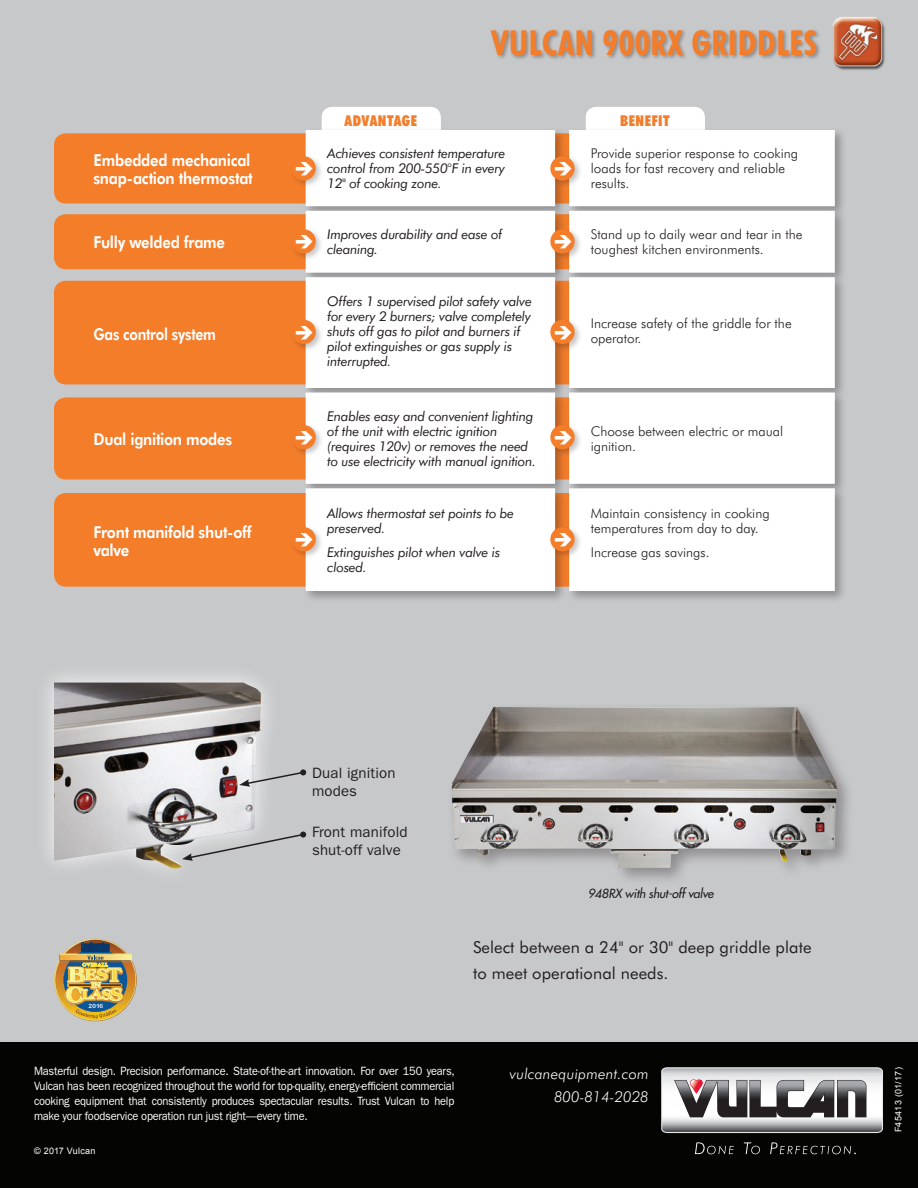
<style>
.page{position:relative;width:918px;height:1188px;background:#c7c8ca}
.page>*{position:absolute;margin:0;border:0;box-sizing:border-box;transform-origin:0 0}
.t1{font:700 condensed 34.5px "Futura BT";letter-spacing:.02em;color:#f47d2a}
.t2{font:800 16.5px/18px "Futura BT";letter-spacing:-.015em;color:#fff;scale:.9 1}
.Body{font:16.5px/25.5px "Futura BT";letter-spacing:.005em;color:#231f20}
.t3{font:800 16.5px "Futura BT";letter-spacing:-.015em;color:#fff;scale:.85 1}
.Features{font:15px/18px "Franklin Gothic";letter-spacing:.01em;color:#231f20}
.t4{font:italic 300 15px "Futura BT";letter-spacing:.01em;color:#fff}
.t5{font:900 condensed 15px "Futura BT";letter-spacing:.035em;color:#f47d2a}
.t6{font:italic 13.5px/15px "Futura BT";letter-spacing:-.02em;color:#231f20}
.t7{font:300 13.5px/15px "Futura BT";color:#231f20}
.Centered_Captions{font:italic 500 12.3px "Futura Std";letter-spacing:-.02em;color:#231f20}
.Body-2{font:12px/15px "ITC Franklin Gothic Std";letter-spacing:-.02em;color:#fff;text-align:justify;scale:.92 1}
.t8{font:9px "Arial";letter-spacing:.03em;color:#fff}
</style>
<div class="page">
<div style="left:54px;top:281px;width:249px;height:103px;background:#f47d2a"></div>
<div style="left:0;top:1042px;width:918px;height:146px;background:#040503"></div>
<div style="left:490px;top:28px;width:331px;height:32px;background:#231f20;opacity:.35"></div>
<img style="left:833px;top:17px;width:52px;height:53px">
<svg style="left:695px;top:1142px;width:39px;height:12px"></svg>
<svg style="left:744px;top:1142px;width:16px;height:12px"></svg>
<svg style="left:770px;top:1142px;width:86px;height:12px"></svg>
<svg style="left:661px;top:1067px;width:222px;height:66px;background:#a3a2a4"></svg>
<div style="left:54px;top:493px;width:249px;height:94px;background:#f47d2a"></div>
<div style="left:54px;top:397px;width:249px;height:83px;background:#f47d2a"></div>
<div style="left:447px;top:702px;width:408px;height:184px;background:#231f20;opacity:.35"></div>
<img style="left:451px;top:706px;width:386px;height:162px">
<img style="left:54px;top:939px;width:83px;height:82px">
<div style="left:303px;top:127px;width:544px;height:477px;background:#231f20;opacity:.34"></div>
<svg style="left:306px;top:130px;width:529px;height:354px;background:#f9f8f7"></svg>
<div style="left:306px;top:488px;width:529px;height:103px;background:#fff"></div>
<div style="left:290px;top:423px;width:34px;height:35px;background:#231f20;opacity:.25"></div>
<div style="left:549px;top:423px;width:34px;height:35px;background:#231f20;opacity:.25"></div>
<div style="left:290px;top:525px;width:34px;height:35px;background:#231f20;opacity:.25"></div>
<div style="left:549px;top:525px;width:34px;height:35px;background:#231f20;opacity:.25"></div>
<div style="left:290px;top:318px;width:34px;height:34px;background:#231f20;opacity:.25"></div>
<div style="left:549px;top:318px;width:34px;height:34px;background:#231f20;opacity:.25"></div>
<div style="left:34px;top:662px;width:248px;height:226px;background:#fff;opacity:.85"></div>
<img style="left:54px;top:683px;width:208px;height:186px">
<svg style="left:239px;top:769px;width:67px;height:18px"></svg>
<svg style="left:182px;top:832px;width:124px;height:29px"></svg>
<svg style="left:290px;top:424px;width:27px;height:27px"></svg>
<svg style="left:549px;top:424px;width:27px;height:27px"></svg>
<svg style="left:290px;top:526px;width:27px;height:27px"></svg>
<svg style="left:549px;top:526px;width:27px;height:27px"></svg>
<svg style="left:290px;top:319px;width:27px;height:26px"></svg>
<svg style="left:54px;top:107px;width:651px;height:97px"></svg>
<svg style="left:54px;top:214px;width:594px;height:55px;background:#f9c39d"></svg>
<svg style="left:549px;top:319px;width:27px;height:26px"></svg>
<p class="t1" style="left:492px;top:22px;width:327px">VULCAN 900RX GRIDDLES</p>
<p class="t2" style="left:93px;top:151px;width:179px">Embedded mechanical snap-action thermostat</p>
<p class="t2" style="left:93px;top:233px;width:148px">Fully welded frame</p>
<p class="t3" style="left:93px;top:324px;width:146px">Gas control system</p>
<p class="t2" style="left:93px;top:430px;width:156px">Dual ignition modes</p>
<p class="t2" style="left:93px;top:523px;width:178px">Front manifold shut-off valve</p>
<p class="t5" style="left:345px;top:111px;width:74px">ADVANTAGE</p>
<p class="t5" style="left:620px;top:111px;width:51px">BENEFIT</p>
<p class="t6" style="left:327px;top:146px;width:180px;text-align:justify">Achieves consistent temperature control from 200-550°F in every 12" of cooking zone.</p>
<p class="t7" style="left:591px;top:146px;width:209px">Provide superior response to cooking loads for fast recovery and reliable results.</p>
<p class="t6" style="left:327px;top:227px;width:177px">Improves durability and ease of cleaning.</p>
<p class="t7" style="left:591px;top:227px;width:213px">Stand up to daily wear and tear in the toughest kitchen environments.</p>
<p class="t6" style="left:327px;top:293px;width:206px">Offers 1 supervised pilot safety valve for every 2 burners; valve completely shuts off gas to pilot and burners if pilot extinguishes or gas supply is interrupted.</p>
<p class="t7" style="left:591px;top:316px;width:202px">Increase safety of the griddle for the operator.</p>
<p class="t6" style="left:327px;top:408px;width:210px">Enables easy and convenient lighting of the unit with electric ignition (requires 120v) or removes the need to use electricity with manual ignition.</p>
<p class="t6" style="left:327px;top:505px;width:188px">Allows thermostat set points to be preserved.</p>
<p class="t6" style="left:327px;top:544px;width:174px">Extinguishes pilot when valve is closed.</p>
<p class="t7" style="left:591px;top:423px;width:194px">Choose between electric or maual ignition.</p>
<p class="t7" style="left:591px;top:505px;width:180px">Maintain consistency in cooking temperatures from day to day.</p>
<p class="t7" style="left:591px;top:544px;width:120px">Increase gas savings.</p>
<p class="Features" style="left:312px;top:764px;width:85px">Dual ignition modes</p>
<p class="Features" style="left:312px;top:823px;width:97px">Front manifold</p>
<p class="Features" style="left:312px;top:841px;width:90px">shut-off valve</p>
<p class="Centered_Captions" style="left:588px;top:886px;width:127px">948RX with shut-off valve</p>
<p class="Body" style="left:473px;top:935px;width:340px">Select between a 24" or 30" deep griddle plate to meet operational needs.</p>
<p class="Body-2" style="left:34px;top:1064px;width:459px">Masterful design. Precision performance. State-of-the-art innovation. For over 150 years, Vulcan has been recognized throughout the world for top-quality, energy-efficient commercial cooking equipment that consistently produces spectacular results. Trust Vulcan to help make your foodservice operation run just right—every time.</p>
<p class="t8" style="left:34px;top:1145px;width:63px">© 2017 Vulcan</p>
<p class="t4" style="left:510px;top:1064px;width:140px">vulcanequipment.com</p>
<p class="t4" style="left:554px;top:1087px;width:96px">800-814-2028</p>
<p class="t8" style="left:892px;top:1132px;width:67px;rotate:-90deg">F45413 (01/17)</p>
</div>
